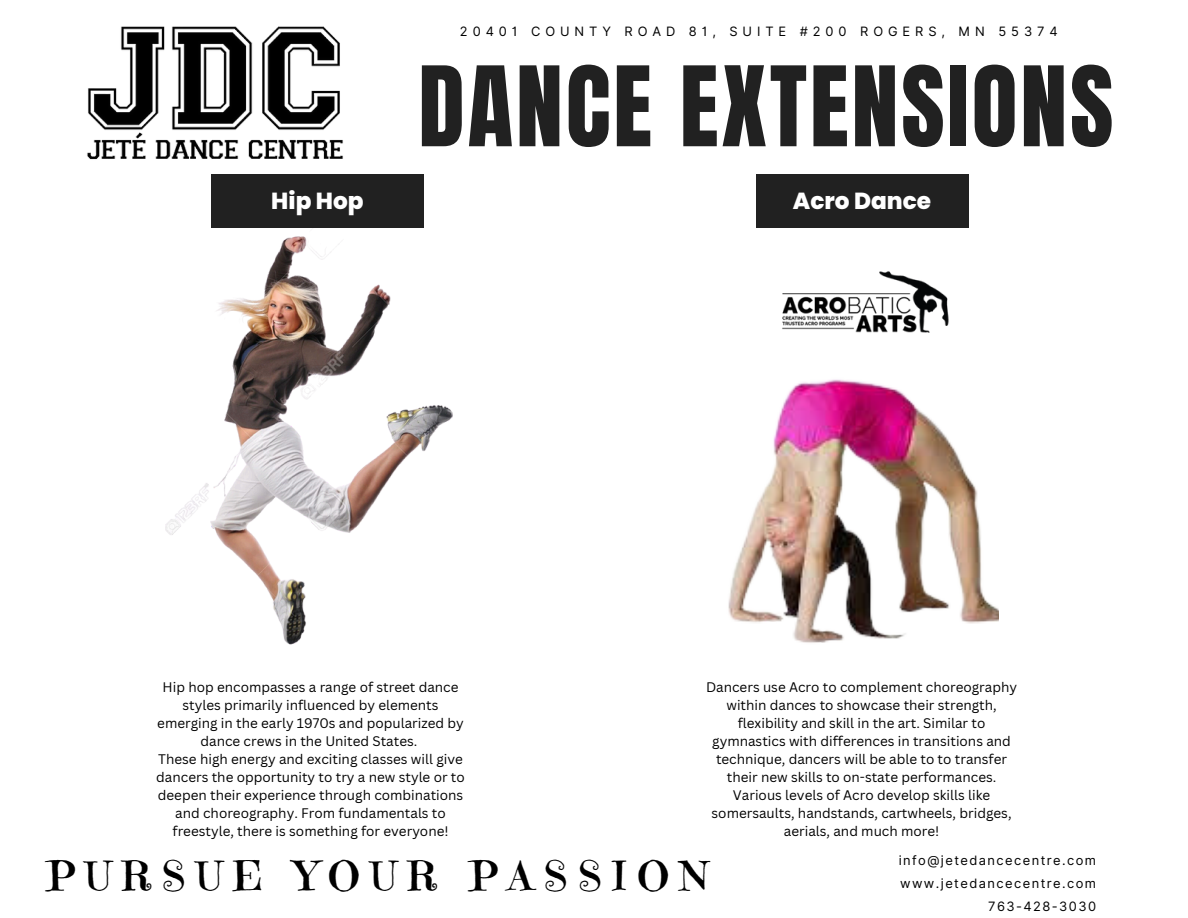
<style>
.page{position:relative;width:1188px;height:918px;background:#fff}
.page>*{position:absolute;margin:0;border:0;box-sizing:border-box;transform-origin:0 0}
.t1{font:94.2px "Anton";letter-spacing:.03em;color:#212121}
.t2{font:40.35px "Emilys Candy";letter-spacing:.25em;color:#000}
.t3{font:800 23.25px "Poppins";color:#fff}
.t4{font:13.5px/18px "Canva Sans";color:#000;text-align:center}
.t5{font:12.9px "Inter";letter-spacing:.11em;color:#000}
.t6{font:12.9px "Inter";letter-spacing:.38em;color:#000}
</style>
<div class="page">
<img style="left:165px;top:236px;width:288px;height:409px">
<img style="left:728px;top:379px;width:270px;height:264px">
<div style="left:211px;top:175px;width:213px;height:53px;background:#212121"></div>
<div style="left:756px;top:175px;width:212px;height:53px;background:#212121"></div>
<img style="left:87px;top:26px;width:256px;height:134px">
<img style="left:782px;top:271px;width:167px;height:62px">
<h3 class="t6" style="left:460px;top:23px;width:599px">20401 COUNTY ROAD 81, SUITE #200 ROGERS, MN 55374</h3>
<h2 class="t1" style="left:418px;top:39px;width:697px">DANCE EXTENSIONS</h2>
<h1 class="t3" style="left:271px;top:184px;width:94px">Hip Hop</h1>
<h3 class="t3" style="left:793px;top:184px;width:140px">Acro Dance</h3>
<p class="t4" style="left:157px;top:678px;width:308px">Hip hop encompasses a range of street dance styles primarily influenced by elements emerging in the early 1970s and popularized by dance crews in the United States.</p>
<p class="t4" style="left:156px;top:750px;width:310px">These high energy and exciting classes will give dancers the opportunity to try a new style or to deepen their experience through combinations and choreography. From fundamentals to freestyle, there is something for everyone!</p>
<p class="t4" style="left:706px;top:678px;width:313px">Dancers use Acro to complement choreography within dances to showcase their strength, flexibility and skill in the art. Similar to gymnastics with differences in transitions and technique, dancers will be able to to transfer their new skills to on-state performances.<br>Various levels of Acro develop skills like somersaults, handstands, cartwheels, bridges, aerials, and much more!</p>
<p class="t2" style="left:47px;top:850px;width:663px">PURSUE YOUR PASSION</p>
<p class="t5" style="left:899px;top:853px;width:199px">info@jetedancecentre.com</p>
<p class="t5" style="left:900px;top:876px;width:198px">www.jetedancecentre.com</p>
<p class="t5" style="left:988px;top:898px;width:109px">763-428-3030</p>
</div>
